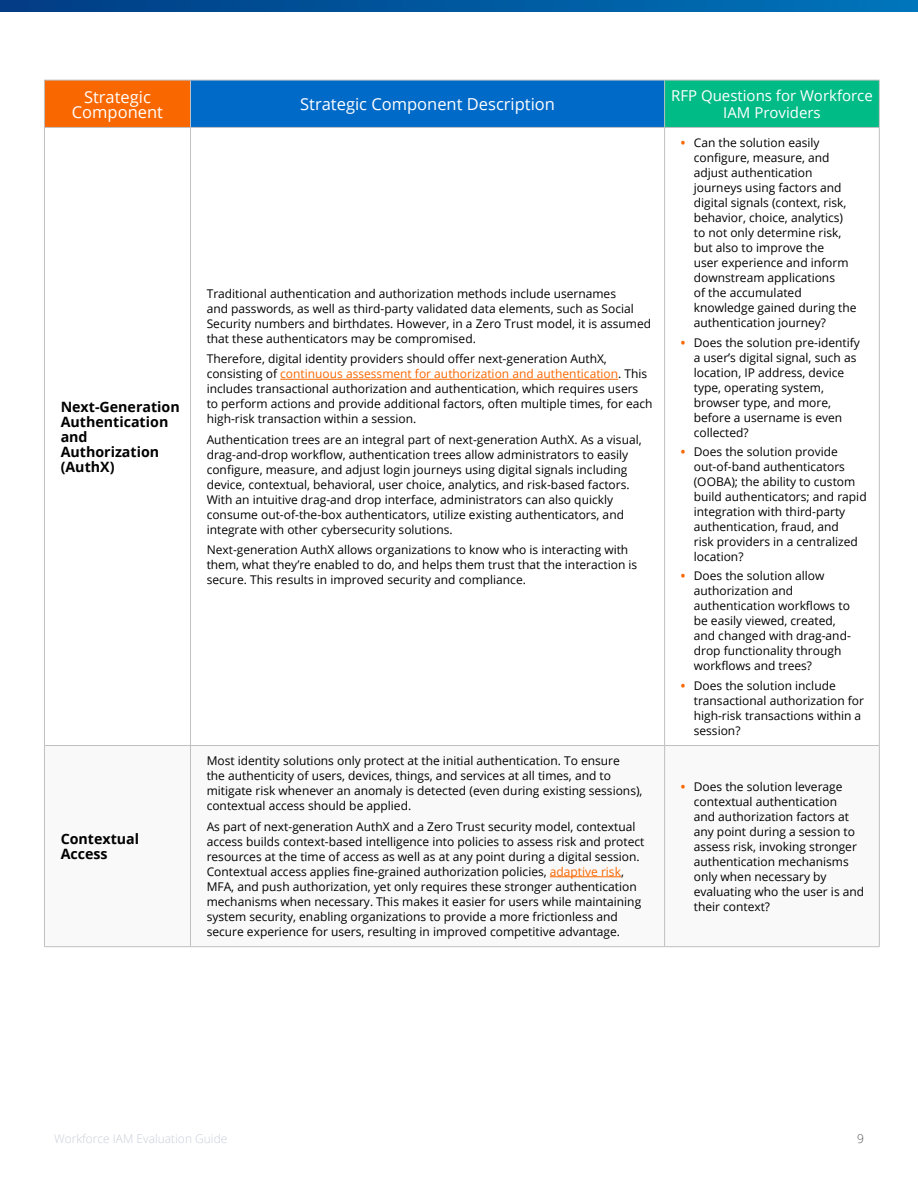
<style>
.page{position:relative;width:918px;height:1188px;background:#fff}
.page>*{position:absolute;margin:0;border:0;box-sizing:border-box;transform-origin:0 0}
.t1{font:16.5px/15px "Open Sans";color:#fff;text-align:center}
.t2{font:15px/16.5px "Open Sans";color:#fff;text-align:center}
.t3{font:700 14.25px/15px "Open Sans";color:#000}
.t4{font:12px/15px "Open Sans";color:#000}
.t5{font:300 12px "Open Sans";color:#c7cfda}
.t6{font:300 12px "Open Sans";color:#505151}
.s1{color:#f96700}
.s2{font-weight:700;color:#f96700}
</style>
<div class="page">
<svg style="left:0;top:0;width:918px;height:12px;background:#00589e"></svg>
<div style="left:44px;top:80px;width:146px;height:47px;background:#f96700"></div>
<div style="left:190px;top:80px;width:475px;height:47px;background:#006ac8"></div>
<div style="left:665px;top:80px;width:214px;height:47px;background:#00bb86"></div>
<hr style="left:44px;top:80px;width:147px;height:1px;background:#bfc0c1">
<hr style="left:44px;top:80px;width:1px;height:47px;background:#bfc0c1">
<hr style="left:190px;top:80px;width:475px;height:1px;background:#bfc0c1">
<hr style="left:190px;top:80px;width:1px;height:47px;background:#bfc0c1">
<hr style="left:665px;top:80px;width:215px;height:1px;background:#bfc0c1">
<hr style="left:664px;top:80px;width:1px;height:47px;background:#bfc0c1">
<hr style="left:879px;top:80px;width:1px;height:47px;background:#bfc0c1">
<hr style="left:44px;top:127px;width:147px;height:1px;background:#bfc0c1">
<hr style="left:44px;top:128px;width:1px;height:617px;background:#bfc0c1">
<hr style="left:190px;top:127px;width:475px;height:1px;background:#bfc0c1">
<hr style="left:190px;top:128px;width:1px;height:617px;background:#bfc0c1">
<hr style="left:665px;top:127px;width:215px;height:1px;background:#bfc0c1">
<hr style="left:664px;top:128px;width:1px;height:617px;background:#bfc0c1">
<hr style="left:879px;top:128px;width:1px;height:617px;background:#bfc0c1">
<hr style="left:44px;top:745px;width:147px;height:1px;background:#bfc0c1">
<hr style="left:44px;top:746px;width:1px;height:200px;background:#bfc0c1">
<hr style="left:190px;top:745px;width:475px;height:1px;background:#bfc0c1">
<hr style="left:190px;top:746px;width:1px;height:200px;background:#bfc0c1">
<hr style="left:665px;top:745px;width:215px;height:1px;background:#bfc0c1">
<hr style="left:664px;top:746px;width:1px;height:200px;background:#bfc0c1">
<hr style="left:879px;top:746px;width:1px;height:200px;background:#bfc0c1">
<hr style="left:44px;top:946px;width:147px;height:1px;background:#bfc0c1">
<hr style="left:190px;top:946px;width:475px;height:1px;background:#bfc0c1">
<hr style="left:665px;top:946px;width:215px;height:1px;background:#bfc0c1">
<hr style="left:280px;top:379px;width:338px;height:1px;background:#f96700">
<hr style="left:550px;top:876px;width:71px;height:1px;background:#f96700">
<h1 class="t1" style="left:72px;top:89px;width:93px">Strategic<br>Component</h1>
<h1 class="t1" style="left:300px;top:96px;width:256px">Strategic Component Description</h1>
<p class="t2" style="left:671px;top:87px;width:203px">RFP Questions for Workforce<br>IAM Providers</p>
<p class="t3" style="left:61px;top:399px;width:121px">Next-Generation<br>Authentication and<br>Authorization (AuthX)</p>
<p class="t4" style="left:207px;top:286px;width:446px">Traditional authentication and authorization methods include usernames<br>and passwords, as well as third-party validated data elements, such as Social Security numbers and birthdates. However, in a Zero Trust model, it is assumed that these authenticators may be compromised.</p>
<p class="t4" style="left:207px;top:351px;width:447px">Therefore, digital identity providers should offer next-generation AuthX, consisting of <span class="s1">continuous assessment for authorization and authentication</span>. This includes transactional authorization and authentication, which requires users to perform actions and provide additional factors, often multiple times, for each high-risk transaction within a session.</p>
<p class="t4" style="left:207px;top:432px;width:437px">Authentication trees are an integral part of next-generation AuthX. As a visual, drag-and-drop workflow, authentication trees allow administrators to easily configure, measure, and adjust login journeys using digital signals including device, contextual, behavioral, user choice, analytics, and risk-based factors.<br>With an intuitive drag-and drop interface, administrators can also quickly consume out-of-the-box authenticators, utilize existing authenticators, and integrate with other cybersecurity solutions.</p>
<p class="t4" style="left:207px;top:542px;width:432px">Next-generation AuthX allows organizations to know who is interacting with them, what they’re enabled to do, and helps them trust that the interaction is secure. This results in improved security and compliance.</p>
<p class="t3" style="left:61px;top:831px;width:80px">Contextual<br>Access</p>
<p class="t4" style="left:207px;top:753px;width:437px">Most identity solutions only protect at the initial authentication. To ensure<br>the authenticity of users, devices, things, and services at all times, and to mitigate risk whenever an anomaly is detected (even during existing sessions), contextual access should be applied.</p>
<p class="t4" style="left:207px;top:819px;width:439px">As part of next-generation AuthX and a Zero Trust security model, contextual access builds context-based intelligence into policies to assess risk and protect resources at the time of access as well as at any point during a digital session.<br>Contextual access applies fine-grained authorization policies, <span class="s1">adaptive risk</span>, MFA, and push authorization, yet only requires these stronger authentication mechanisms when necessary. This makes it easier for users while maintaining system security, enabling organizations to provide a more frictionless and secure experience for users, resulting in improved competitive advantage.</p>
<p class="t4" style="left:694px;top:135px;width:164px;text-indent:-13px"><span class="s2">•</span> Can the solution easily configure, measure, and adjust authentication journeys using factors and digital signals (context, risk, behavior, choice, analytics) to not only determine risk, but also to improve the<br>user experience and inform downstream applications<br>of the accumulated knowledge gained during the authentication journey?</p>
<p class="t4" style="left:694px;top:335px;width:168px;text-indent:-13px"><span class="s2">•</span> Does the solution pre-identify a user’s digital signal, such as location, IP address, device type, operating system, browser type, and more, before a username is even collected?</p>
<p class="t4" style="left:694px;top:444px;width:174px;text-indent:-13px"><span class="s2">•</span> Does the solution provide out-of-band authenticators (OOBA); the ability to custom build authenticators; and rapid integration with third-party authentication, fraud, and<br>risk providers in a centralized location?</p>
<p class="t4" style="left:694px;top:568px;width:159px;text-indent:-13px"><span class="s2">•</span> Does the solution allow authorization and authentication workflows to be easily viewed, created, and changed with drag-and&shy;drop functionality through workflows and trees?</p>
<p class="t4" style="left:694px;top:678px;width:172px;text-indent:-13px"><span class="s2">•</span> Does the solution include transactional authorization for high-risk transactions within a session?</p>
<p class="t4" style="left:694px;top:779px;width:172px;text-indent:-13px"><span class="s2">•</span> Does the solution leverage contextual authentication<br>and authorization factors at any point during a session to assess risk, invoking stronger authentication mechanisms only when necessary by evaluating who the user is and their context?</p>
<p class="t5" style="left:54px;top:1131px;width:175px">Workforce IAM Evaluation Guide</p>
<p class="t6" style="left:857px;top:1131px;width:8px">9</p>
</div>
